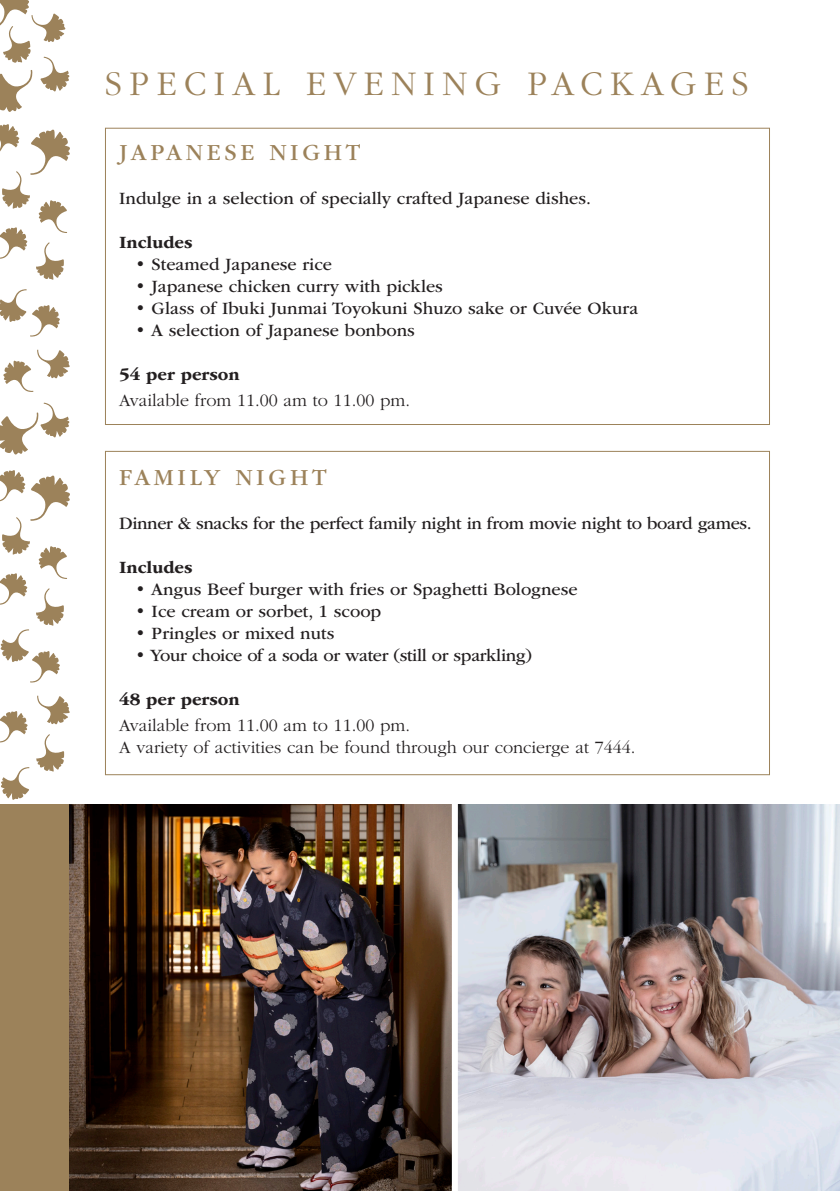
<style>
.page{position:relative;width:840px;height:1191px;background:#fff}
.page>*{position:absolute;margin:0;border:0;box-sizing:border-box;transform-origin:0 0}
.Header_1___18pt_18pt{font:300 36px "ITC Garamond Std";letter-spacing:.2em;color:#9c825a}
.Body_text___9pt___11pt{font:24px "ITC Garamond Std";letter-spacing:.15em;color:#9c825a}
.Body_text___9pt___11pt-2{font:18px "ITC Garamond Std";color:#231f20}
.Body_text___9pt___11pt-3{font:300 18px "ITC Garamond Std";color:#231f20}
.Body_text___9pt___11pt-4{font:18px "ITC Garamond Std";letter-spacing:-.02em;color:#231f20}
.Header_2___12pt_15pt{font:18px "ITC Garamond Std";color:#231f20}
.Header_2___12pt_15pt-2{font:700 18px "ITC Garamond Std";color:#231f20}
.Body_text___9pt___11pt-5{font:700 18px "ITC Garamond Std";color:#231f20}
</style>
<div class="page">
<div style="left:0;top:804px;width:70px;height:387px;background:#9c825a"></div>
<img style="left:70px;top:804px;width:381px;height:387px">
<img style="left:457px;top:804px;width:382px;height:387px">
<svg style="left:1px;top:767px;width:29px;height:33px"></svg>
<svg style="left:0;top:711px;width:28px;height:32px"></svg>
<svg style="left:36px;top:734px;width:28px;height:37px"></svg>
<svg style="left:3px;top:349px;width:67px;height:43px"></svg>
<svg style="left:37px;top:695px;width:33px;height:29px"></svg>
<svg style="left:0;top:289px;width:60px;height:48px"></svg>
<svg style="left:0;top:124px;width:70px;height:156px"></svg>
<svg style="left:0;top:470px;width:70px;height:213px"></svg>
<svg style="left:0;top:0;width:70px;height:112px"></svg>
<svg style="left:0;top:402px;width:70px;height:52px"></svg>
<p class="Header_1___18pt_18pt" style="left:105px;top:65px;width:645px">SPECIAL EVENING PACKAGES</p>
<p class="Body_text___9pt___11pt" style="left:119px;top:139px;width:243px">JAPANESE NIGHT</p>
<p class="Header_2___12pt_15pt" style="left:119px;top:189px;width:473px">Indulge in a selection of specially crafted Japanese dishes.</p>
<p class="Header_2___12pt_15pt-2" style="left:119px;top:232px;width:75px">Includes</p>
<p class="Body_text___9pt___11pt-2" style="left:135px;top:255px;width:198px">• Steamed Japanese rice</p>
<p class="Body_text___9pt___11pt-2" style="left:135px;top:277px;width:309px">• Japanese chicken curry with pickles</p>
<p class="Body_text___9pt___11pt-2" style="left:135px;top:299px;width:504px">• Glass of Ibuki Junmai Toyokuni Shuzo sake or Cuvée Okura</p>
<p class="Body_text___9pt___11pt-2" style="left:135px;top:321px;width:281px">• A selection of Japanese bonbons</p>
<p class="Header_2___12pt_15pt-2" style="left:119px;top:364px;width:122px">54 per person</p>
<p class="Body_text___9pt___11pt-3" style="left:119px;top:391px;width:292px">Available from 11.00 am to 11.00 pm.</p>
<p class="Body_text___9pt___11pt" style="left:119px;top:464px;width:209px">FAMILY NIGHT</p>
<p class="Body_text___9pt___11pt-4" style="left:119px;top:514px;width:633px">Dinner &amp; snacks for the perfect family night in from movie night to board games.</p>
<p class="Body_text___9pt___11pt-5" style="left:119px;top:557px;width:75px">Includes</p>
<p class="Body_text___9pt___11pt-2" style="left:135px;top:580px;width:444px">• Angus Beef burger with fries or Spaghetti Bolognese</p>
<p class="Body_text___9pt___11pt-2" style="left:135px;top:602px;width:247px">• Ice cream or sorbet, 1 scoop</p>
<p class="Body_text___9pt___11pt-2" style="left:135px;top:624px;width:201px">• Pringles or mixed nuts</p>
<p class="Body_text___9pt___11pt-4" style="left:135px;top:646px;width:398px">• Your choice of a soda or water (still or sparkling)</p>
<p class="Body_text___9pt___11pt-5" style="left:119px;top:689px;width:122px">48 per person</p>
<p class="Body_text___9pt___11pt-3" style="left:119px;top:716px;width:292px">Available from 11.00 am to 11.00 pm.</p>
<p class="Body_text___9pt___11pt-3" style="left:119px;top:738px;width:517px">A variety of activities can be found through our concierge at 7444.</p>
</div>
